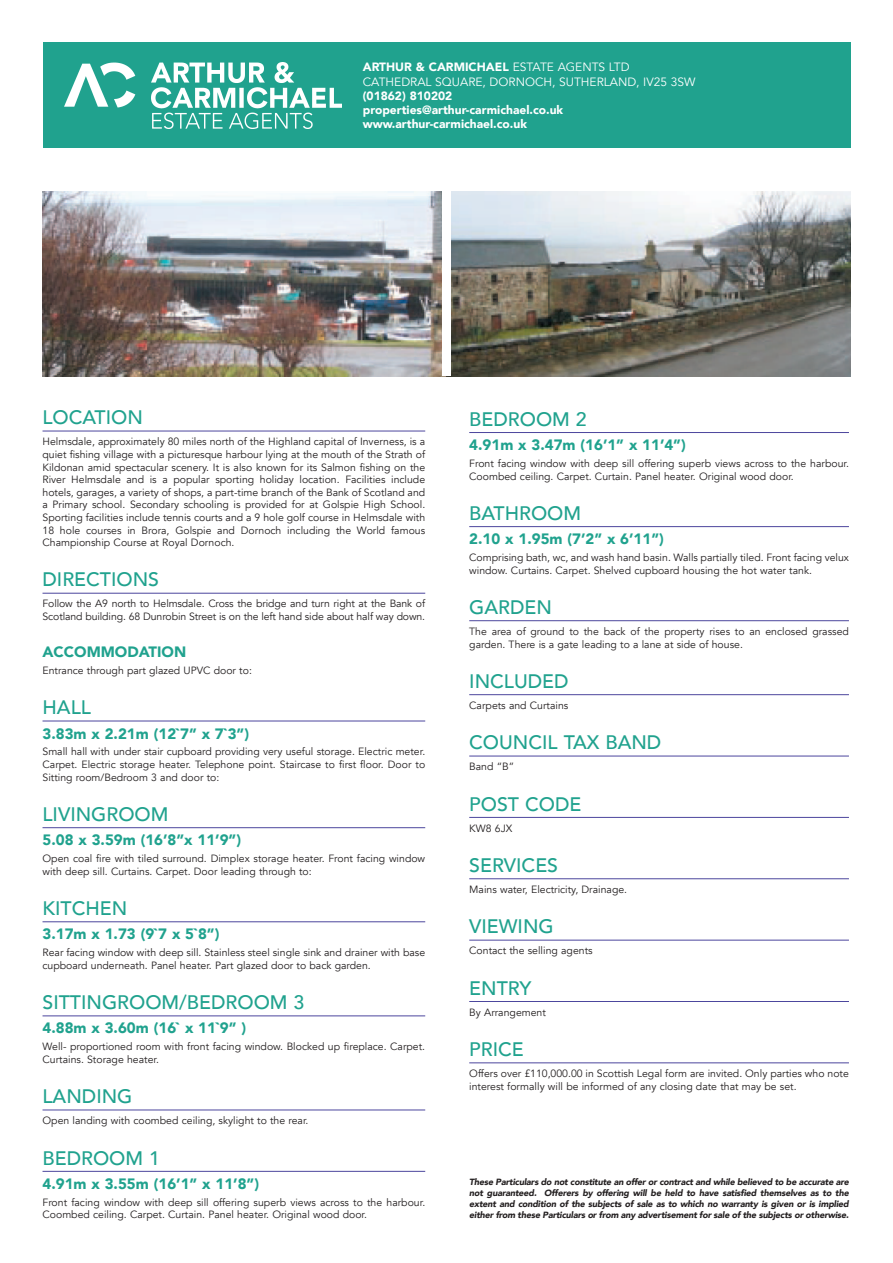
<style>
.page{position:relative;width:893px;height:1263px;background:#fff}
.page>*{position:absolute;margin:0;border:0;box-sizing:border-box;transform-origin:0 0}
.t1{font:500 19.5px "Avenir";color:#20a28e}
.t2{font:900 15px "Avenir";color:#20a28e}
.t3{font:900 12px/14px "Avenir";color:#fff}
.t4{font:12px "Avenir";color:#fff}
.t5{font:10.5px/12.6px "Avenir";color:#231f20}
.t6{font:italic 900 9px/10.8px "Avenir";letter-spacing:-.02em;color:#231f20;text-align:justify}
</style>
<div class="page">
<div style="left:43px;top:43px;width:807px;height:105px;background:#20a28e"></div>
<img style="left:64px;top:62px;width:277px;height:66px">
<hr style="left:469px;top:432px;width:380px;height:1px;background:#4c469d">
<hr style="left:469px;top:526px;width:380px;height:1px;background:#4c469d">
<hr style="left:469px;top:620px;width:380px;height:1px;background:#4c469d">
<hr style="left:469px;top:694px;width:380px;height:1px;background:#4c469d">
<hr style="left:469px;top:755px;width:380px;height:1px;background:#4c469d">
<hr style="left:469px;top:817px;width:380px;height:1px;background:#4c469d">
<hr style="left:469px;top:878px;width:380px;height:1px;background:#4c469d">
<hr style="left:469px;top:940px;width:380px;height:1px;background:#4c469d">
<hr style="left:469px;top:1001px;width:380px;height:1px;background:#4c469d">
<hr style="left:469px;top:1062px;width:380px;height:1px;background:#4c469d">
<hr style="left:43px;top:431px;width:382px;height:1px;background:#4c469d">
<hr style="left:43px;top:593px;width:382px;height:1px;background:#4c469d">
<hr style="left:43px;top:720px;width:382px;height:1px;background:#4c469d">
<hr style="left:43px;top:827px;width:382px;height:1px;background:#4c469d">
<hr style="left:43px;top:921px;width:382px;height:1px;background:#4c469d">
<hr style="left:43px;top:1015px;width:382px;height:1px;background:#4c469d">
<hr style="left:43px;top:1109px;width:382px;height:1px;background:#4c469d">
<hr style="left:43px;top:1171px;width:382px;height:1px;background:#4c469d">
<img style="left:43px;top:191px;width:399px;height:185px">
<svg style="left:451px;top:191px;width:399px;height:185px;background:#898984"></svg>
<p class="t3" style="left:363px;top:60px;width:18px">Arth</p>
<p class="t3" style="left:395px;top:60px;width:51px">ur &amp; Carmichael</p>
<p class="t4" style="left:513px;top:60px;width:15px">Estate</p>
<p class="t4" style="left:558px;top:60px;width:73px">Agents Ltd</p>
<p class="t4" style="left:363px;top:74px;width:17px">Cathe</p>
<p class="t4" style="left:401px;top:74px;width:17px">dral</p>
<p class="t4" style="left:435px;top:74px;width:34px">Square</p>
<p class="t4" style="left:483px;top:74px;width:17px">, Dor</p>
<p class="t4" style="left:516px;top:74px;width:19px">noch</p>
<p class="t4" style="left:552px;top:74px;width:31px">, Sutherla</p>
<p class="t4" style="left:618px;top:74px;width:79px">nd, IV25 3SW</p>
<p class="t3" style="left:363px;top:89px;width:202px">(01862) 810202 properties@arthur-carmichael.co.uk www.arthur-carmichael.co.uk</p>
<h1 class="t1" style="left:43px;top:400px;width:102px">LOCATION</h1>
<p class="t5" style="left:43px;top:436px;width:384px;text-align:justify">Helmsdale, approximately 80 miles north of the Highland capital of Inverness, is a quiet fishing village with a picturesque harbour lying at the mouth of the Strath of Kildonan amid spectacular scenery. It is also known for its Salmon fishing on the River Helmsdale and is a popular sporting holiday location. Facilities include hotels, garages, a variety of shops, a part-time branch of the Bank of Scotland and a Primary school. Secondary schooling is provided for at Golspie High School.<br>Sporting facilities include tennis courts and a 9 hole golf course in Helmsdale with 18 hole courses in Brora, Golspie and Dornoch including the World famous Championship Course at Royal Dornoch.</p>
<h1 class="t1" style="left:43px;top:563px;width:118px">DIRECTIONS</h1>
<p class="t5" style="left:43px;top:598px;width:384px">Follow the A9 north to Helmsdale. Cross the bridge and turn right at the Bank of<br>Scotland building. 68 Dunrobin Street is on the left hand side about half way down.</p>
<h2 class="t2" style="left:43px;top:639px;width:145px">ACCOMMODATION</h2>
<p class="t5" style="left:43px;top:664px;width:211px">Entrance through part glazed U PVC door to:</p>
<h1 class="t1" style="left:43px;top:690px;width:50px">HALL</h1>
<h2 class="t2" style="left:43px;top:720px;width:208px">3.83m x 2.21m (12`7” x 7`3”)</h2>
<p class="t5" style="left:43px;top:746px;width:384px;text-align:justify">Small hall with under stair cupboard providing very useful storage. Electric meter.<br>Carpet. Electric storage heater. Telephone point. Staircase to first floor. Door to Sitting room/Bedroom 3 and door to:</p>
<h1 class="t1" style="left:43px;top:797px;width:127px">LIVINGROOM</h1>
<h2 class="t2" style="left:43px;top:827px;width:200px">5.08 x 3.59m (16’8”x 11’9”)</h2>
<p class="t5" style="left:43px;top:852px;width:384px">Open coal fire with tiled surround. Dimplex storage heater. Front facing window with deep sill. Curtains. Carpet. Door leading through to:</p>
<h1 class="t1" style="left:43px;top:891px;width:86px">KITCHEN</h1>
<h2 class="t2" style="left:43px;top:921px;width:178px">3.17m x 1.73 (9`7 x 5`8”)</h2>
<p class="t5" style="left:43px;top:946px;width:384px">Rear facing window with deep sill. Stainless steel single sink and drainer with base cupboard underneath. Panel heater. Part glazed door to back garden.</p>
<h1 class="t1" style="left:43px;top:985px;width:263px">SITTINGROOM/BEDROOM 3</h1>
<h2 class="t2" style="left:43px;top:1015px;width:205px">4.88m x 3.60m (16` x 11`9” )</h2>
<p class="t5" style="left:43px;top:1040px;width:384px">Well- proportioned room with front facing window. Blocked up fireplace. Carpet.<br>Curtains. Storage heater.</p>
<h1 class="t1" style="left:43px;top:1079px;width:91px">LANDING</h1>
<p class="t5" style="left:43px;top:1114px;width:268px">Open landing with coombed ceiling, skylight to the rear.</p>
<h1 class="t1" style="left:43px;top:1141px;width:119px">BEDROOM 1</h1>
<h2 class="t2" style="left:43px;top:1171px;width:218px">4.91m x 3.55m (16’1” x 11’8”)</h2>
<p class="t5" style="left:43px;top:1196px;width:384px">Front facing window with deep sill offering superb views across to the harbour.<br>Coombed ceiling. Carpet. Curtain. Panel heater. Original wood door.</p>
<h1 class="t1" style="left:469px;top:402px;width:119px">BEDROOM 2</h1>
<h2 class="t2" style="left:469px;top:432px;width:218px">4.91m x 3.47m (16’1” x 11’4”)</h2>
<p class="t5" style="left:469px;top:457px;width:381px">Front facing window with deep sill offering superb views across to the harbour.<br>Coombed ceiling. Carpet. Curtain. Panel heater. Original wood door.</p>
<h1 class="t1" style="left:469px;top:496px;width:113px">BATHROOM</h1>
<h2 class="t2" style="left:469px;top:526px;width:196px">2.10 x 1.95m (7’2” x 6’11”)</h2>
<p class="t5" style="left:469px;top:551px;width:381px">Comprising bath, wc, and wash hand basin. Walls partially tiled. Front facing velux window. Curtains. Carpet. Shelved cupboard housing the hot water tank.</p>
<h1 class="t1" style="left:469px;top:590px;width:84px">GARDEN</h1>
<p class="t5" style="left:469px;top:625px;width:381px">The area of ground to the back of the property rises to an enclosed grassed garden. There is a gate leading to a lane at side of house.</p>
<h1 class="t1" style="left:469px;top:664px;width:101px">INCLUDED</h1>
<p class="t5" style="left:469px;top:699px;width:101px">Carpets and Curtains</p>
<h1 class="t1" style="left:469px;top:725px;width:194px">COUNCIL TAX BAND</h1>
<p class="t5" style="left:469px;top:761px;width:47px">Band “B”</p>
<h1 class="t1" style="left:469px;top:787px;width:114px">POST CODE</h1>
<p class="t5" style="left:469px;top:822px;width:45px">KW8 6JX</p>
<h1 class="t1" style="left:469px;top:848px;width:90px">SERVICES</h1>
<p class="t5" style="left:469px;top:883px;width:159px">Mains water, Electricity, Drainage.</p>
<h1 class="t1" style="left:469px;top:910px;width:86px">VIEWING</h1>
<p class="t5" style="left:469px;top:945px;width:125px">Contact the selling agents</p>
<h1 class="t1" style="left:469px;top:971px;width:64px">ENTRY</h1>
<p class="t5" style="left:469px;top:1006px;width:78px">By Arrangement</p>
<h1 class="t1" style="left:469px;top:1032px;width:56px">PRICE</h1>
<p class="t5" style="left:469px;top:1067px;width:381px">Offers over £110,000.00 in Scottish Legal form are invited. Only parties who note interest formally will be informed of any closing date that may be set.</p>
<p class="t6" style="left:469px;top:1177px;width:381px">These Particulars do not constitute an offer or contract and while believed to be accurate are not guaranteed. Offerers by offering will be held to have satisfied themselves as to the extent and condition of the subjects of sale as to which no warranty is given or is implied either from these Particulars or from any advertisement for sale of the subjects or otherwise.</p>
</div>
